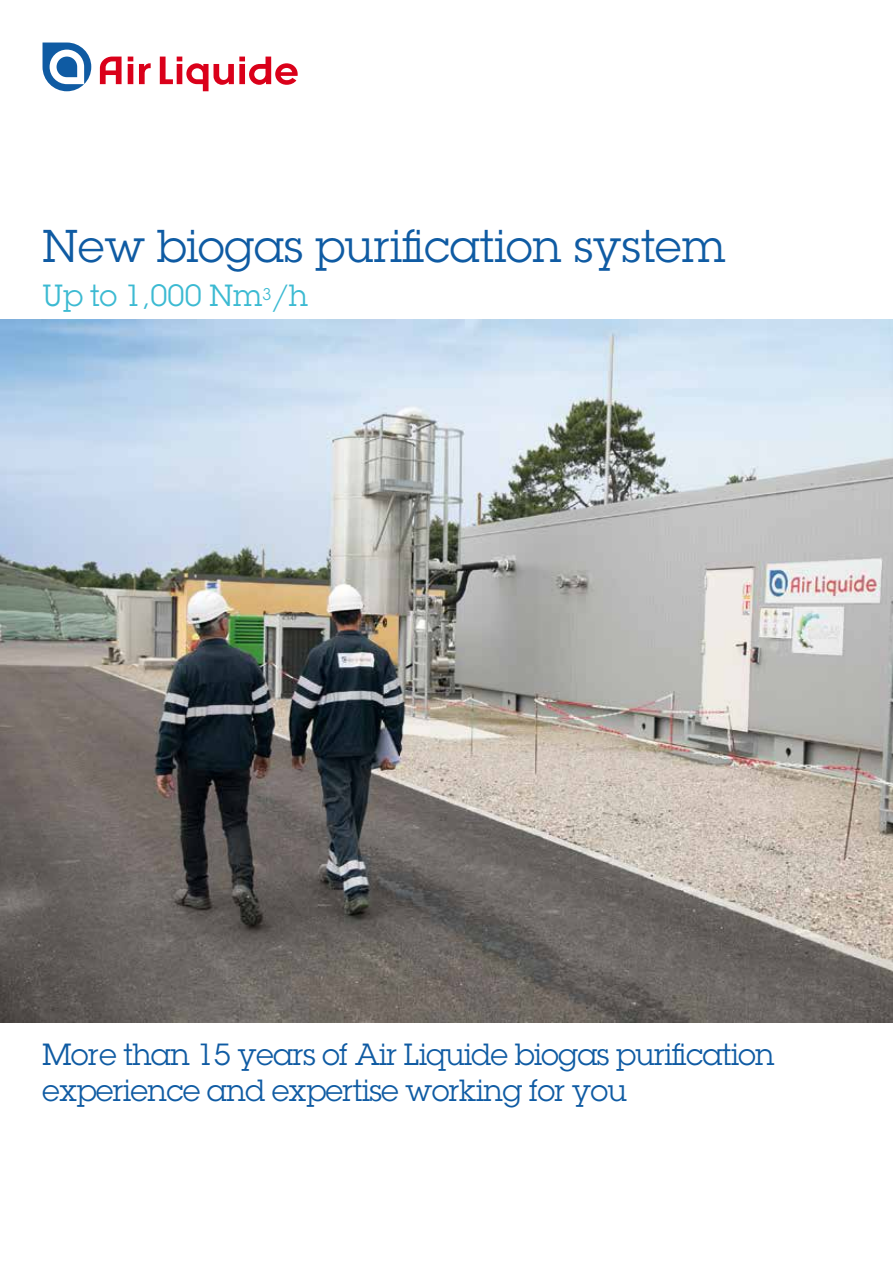
<style>
.page{position:relative;width:893px;height:1263px;background:#fff}
.page>*{position:absolute;margin:0;border:0;box-sizing:border-box;transform-origin:0 0}
.t1{font:45px "Lubalin Graph Std";letter-spacing:.01em;color:#0f5ba3}
.t2{font:30px/36px "Lubalin Graph Std";letter-spacing:-.01em;color:#0f5ba3}
.t3{font:30px "Lubalin Graph Std";color:#3cbad2}
</style>
<div class="page">
<img style="left:0;top:320px;width:893px;height:703px">
<svg style="left:43px;top:43px;width:48px;height:48px"></svg>
<svg style="left:139px;top:63px;width:12px;height:21px"></svg>
<svg style="left:128px;top:57px;width:5px;height:27px"></svg>
<svg style="left:100px;top:57px;width:22px;height:27px"></svg>
<svg style="left:160px;top:57px;width:138px;height:34px"></svg>
<h1 class="t1" style="left:43px;top:217px;width:684px">New biogas purification system</h1>
<p class="t3" style="left:43px;top:277px;width:267px">Up to 1,000 Nm<sup>3</sup>/h</p>
<p class="t2" style="left:43px;top:1035px;width:734px">More than 15 years of Air Liquide biogas purification experience and expertise working for you</p>
</div>
